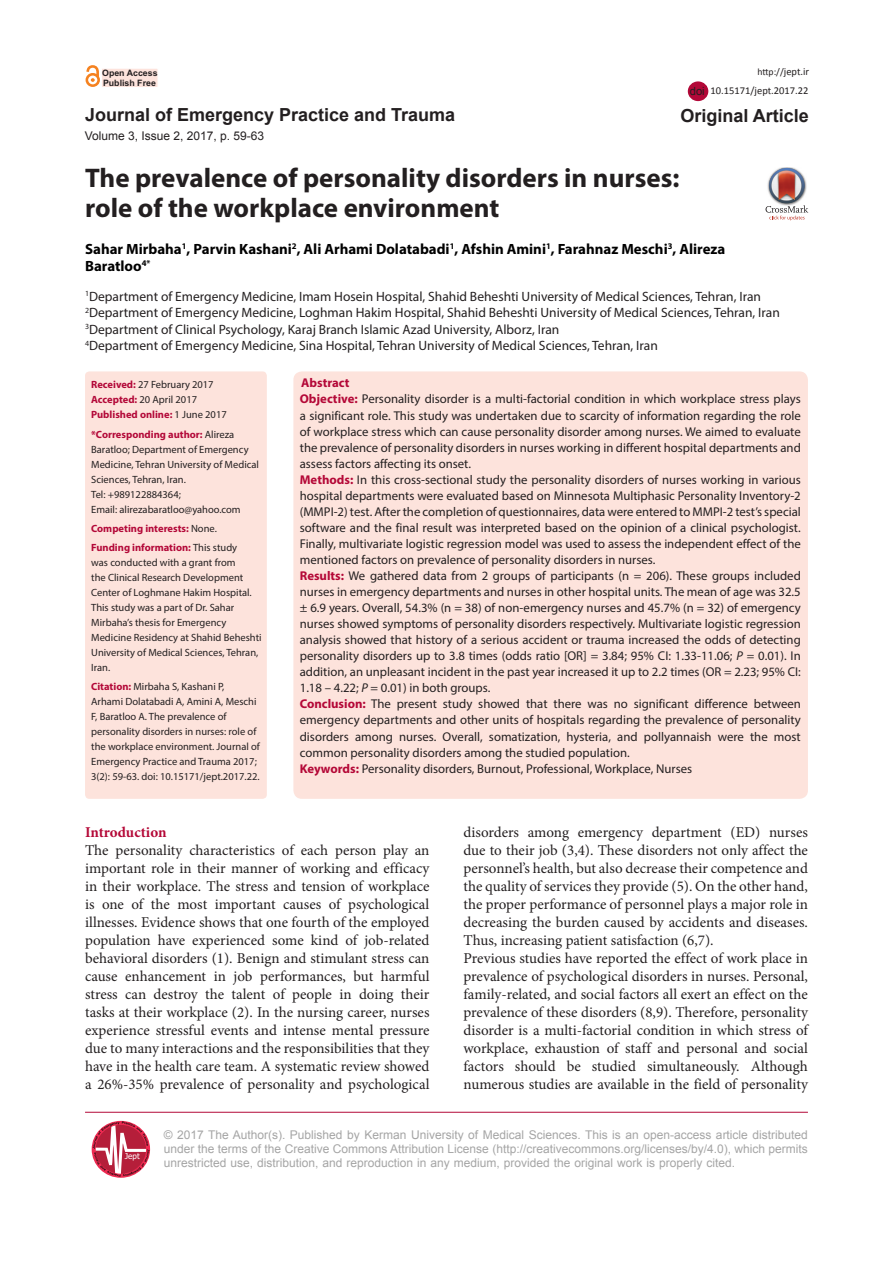
<style>
.page{position:relative;width:893px;height:1263px;background:#fff}
.page>*{position:absolute;margin:0;border:0;box-sizing:border-box;transform-origin:0 0}
.Pa3{font:700 27px/30px "Myriad Pro";color:#231f20}
.t1{font:700 18px "Arial";color:#231f20}
.t2{font:15px/18px "Minion Pro";color:#231f20;text-align:justify}
.t3{font:700 15px "Minion Pro";letter-spacing:-.005em;color:#b40837}
.t4{font:700 14.85px/17.9px "Myriad Pro";color:#000}
.t5{font:13.5px "Myriad Pro";color:#231f20}
.t6{font:12.75px/16px "Myriad Pro";color:#231f20;text-align:justify}
.t7{font:700 12.75px "Myriad Pro";color:#b30838}
.t8{font:12px/14.4px "Arial";color:#a5a5a5;text-align:justify}
.t9{font:12px "Arial";color:#231f20}
.t10{font:11.25px "Arial";color:#231f20}
.t11{font:10.5px/15px "Myriad Pro";color:#231f20}
.t12{font:700 10.5px "Myriad Pro";color:#b30838}
.t13{font:10.5px "Calibri";color:#231f20}
.t14{font:9.75px "Calibri";color:#231f20}
.t15{font:700 8.85px "Arial";color:#231f20}
.t16{font:8.1px "Tahoma";color:#fff}
.s1{font-size:10.5px}
.s2{font-weight:700;color:#b30838}
.s3{font-weight:400;color:#231f20}
.s4{font-weight:700;color:#b40837}
.s5{font-style:italic}
</style>
<div class="page">
<div style="left:85px;top:371px;width:182px;height:428px;background:#fde3dc;border-radius:4px"></div>
<div style="left:293px;top:371px;width:515px;height:428px;background:#fde3dc;border-radius:9px"></div>
<hr style="left:85px;top:1112px;width:723px;height:1px;background:#b30838">
<svg style="left:93px;top:1121px;width:57px;height:56px"></svg>
<div style="left:101px;top:68px;width:57px;height:19px;background:#fde3dc"></div>
<div style="left:101px;top:68px;width:57px;height:20px;border:1px solid #fff"></div>
<div style="left:86px;top:73px;width:14px;height:14px;border:3px solid #f58220;border-radius:50%"></div>
<svg style="left:85px;top:66px;width:15px;height:16px"></svg>
<div style="left:688px;top:81px;width:20px;height:20px;background:#b30838;border-radius:50%"></div>
<img style="left:781px;top:167px;width:13px;height:1px">
<svg style="left:765px;top:168px;width:43px;height:52px"></svg>
<p class="t15" style="left:102px;top:67px;width:57px">Open Access</p>
<p class="t14" style="left:757px;top:65px;width:53px">http://<span class="s1">jept.ir</span></p>
<p class="t15" style="left:103px;top:76px;width:54px">Publish Free</p>
<p class="t10" style="left:690px;top:84px;width:17px">doi</p>
<p class="t13" style="left:711px;top:84px;width:99px">10.15171/jept.2017.22</p>
<p class="t1" style="left:85px;top:102px;width:372px">Journal of Emergency Practice and Trauma</p>
<p class="t1" style="left:680px;top:104px;width:130px">Original Article</p>
<p class="t9" style="left:85px;top:127px;width:181px">Volume 3, Issue 2, 2017, p. 59-63</p>
<p class="Pa3" style="left:85px;top:162px;width:596px">The prevalence of personality disorders in nurses: role of the workplace environment</p>
<p class="t4" style="left:85px;top:239px;width:642px">Sahar Mirbaha<sup>1</sup>, Parvin Kashani<sup>2</sup>, Ali Arhami Dolatabadi<sup>1</sup>, Afshin Amini<sup>1</sup>, Farahnaz Meschi<sup>3</sup>, Alireza<br>Baratloo<sup>4*</sup></p>
<p class="t5" style="left:85px;top:288px;width:678px"><sup>1</sup>Department of Emergency Medicine, Imam Hosein Hospital, Shahid Beheshti University of Medical Sciences, Tehran, Iran</p>
<p class="t5" style="left:85px;top:304px;width:696px"><sup>2</sup>Department of Emergency Medicine, Loghman Hakim Hospital, Shahid Beheshti University of Medical Sciences, Tehran, Iran</p>
<p class="t5" style="left:85px;top:321px;width:476px"><sup>3</sup>Department of Clinical Psychology, Karaj Branch Islamic Azad University, Alborz, Iran</p>
<p class="t5" style="left:85px;top:337px;width:574px"><sup>4</sup>Department of Emergency Medicine, Sina Hospital, Tehran University of Medical Sciences, Tehran, Iran</p>
<p class="t11" style="left:91px;top:377px;width:124px"><span class="s2">Received:</span> 27 February 2017</p>
<p class="t11" style="left:91px;top:392px;width:107px"><span class="s2">Accepted:</span> 20 April 2017</p>
<p class="t12" style="left:91px;top:408px;width:137px">Published online: <span class="s3">1 June 2017</span></p>
<p class="t11" style="left:91px;top:426px;width:169px"><span class="s2">*Corresponding author:</span> Alireza Baratloo; Department of Emergency Medicine, Tehran University of Medical Sciences, Tehran, Iran.</p>
<p class="t11" style="left:91px;top:486px;width:151px">Tel: +989122884364;<br>Email: alirezabaratloo@yahoo.com</p>
<p class="t12" style="left:91px;top:521px;width:127px">Competing interests: <span class="s3">None.</span></p>
<p class="t11" style="left:91px;top:540px;width:172px"><span class="s2">Funding information:</span> This study<br>was conducted with a grant from<br>the Clinical Research Development<br>Center of Loghmane Hakim Hospital.<br>This study was a part of Dr. Sahar<br>Mirbaha’s thesis for Emergency<br>Medicine Residency at Shahid Beheshti<br>University of Medical Sciences, Tehran,<br>Iran.</p>
<p class="t11" style="left:91px;top:679px;width:170px"><span class="s2">Citation:</span> Mirbaha S, Kashani P,<br>Arhami Dolatabadi A, Amini A, Meschi F, Baratloo A. The prevalence of personality disorders in nurses: role of the workplace environment. Journal of Emergency Practice and Trauma 2017; 3(2): 59-63. doi: 10.15171/jept.2017.22.</p>
<p class="t7" style="left:301px;top:375px;width:50px">Abstract</p>
<p class="t6" style="left:300px;top:391px;width:503px"><span class="s4">Objective:</span> Personality disorder is a multi-factorial condition in which workplace stress plays a significant role. This study was undertaken due to scarcity of information regarding the role of workplace stress which can cause personality disorder among nurses. We aimed to evaluate the prevalence of personality disorders in nurses working in different hospital departments and assess factors affecting its onset.</p>
<p class="t6" style="left:300px;top:471px;width:503px"><span class="s4">Methods:</span> In this cross-sectional study the personality disorders of nurses working in various hospital departments were evaluated based on Minnesota Multiphasic Personality Inventory-2 (MMPI-2) test. After the completion of questionnaires, data were entered to MMPI-2 test’s special software and the final result was interpreted based on the opinion of a clinical psychologist.<br>Finally, multivariate logistic regression model was used to assess the independent effect of the mentioned factors on prevalence of personality disorders in nurses.</p>
<p class="t6" style="left:300px;top:567px;width:503px"><span class="s4">Results:</span> We gathered data from 2 groups of participants (n = 206). These groups included nurses in emergency departments and nurses in other hospital units. The mean of age was 32.5 ± 6.9 years. Overall, 54.3% (n = 38) of non-emergency nurses and 45.7% (n = 32) of emergency nurses showed symptoms of personality disorders respectively. Multivariate logistic regression analysis showed that history of a serious accident or trauma increased the odds of detecting personality disorders up to 3.8 times (odds ratio [OR] = 3.84; 95% CI: 1.33-11.06; <span class="s5">P</span> = 0.01). In addition, an unpleasant incident in the past year increased it up to 2.2 times (OR = 2.23; 95% CI:<br>1.18 – 4.22; <span class="s5">P</span> = 0.01) in both groups.</p>
<p class="t6" style="left:300px;top:696px;width:503px"><span class="s4">Conclusion:</span> The present study showed that there was no significant difference between emergency departments and other units of hospitals regarding the prevalence of personality disorders among nurses. Overall, somatization, hysteria, and pollyannaish were the most common personality disorders among the studied population.</p>
<p class="t6" style="left:300px;top:760px;width:394px"><span class="s4">Keywords:</span> Personality disorders, Burnout, Professional, Workplace, Nurses</p>
<p class="t3" style="left:85px;top:821px;width:83px">Introduction</p>
<p class="t2" style="left:85px;top:841px;width:346px">The personality characteristics of each person play an important role in their manner of working and efficacy in their workplace. The stress and tension of workplace is one of the most important causes of psychological illnesses. Evidence shows that one fourth of the employed population have experienced some kind of job-related behavioral disorders (1). Benign and stimulant stress can cause enhancement in job performances, but harmful stress can destroy the talent of people in doing their tasks at their workplace (2). In the nursing career, nurses experience stressful events and intense mental pressure due to many interactions and the responsibilities that they have in the health care team. A systematic review showed a 26%-35% prevalence of personality and psychological</p>
<p class="t2" style="left:463px;top:823px;width:346px">disorders among emergency department (ED) nurses due to their job (3,4). These disorders not only affect the personnel’s health, but also decrease their competence and the quality of services they provide (5). On the other hand, the proper performance of personnel plays a major role in decreasing the burden caused by accidents and diseases.<br>Thus, increasing patient satisfaction (6,7).</p>
<p class="t2" style="left:463px;top:949px;width:346px">Previous studies have reported the effect of work place in prevalence of psychological disorders in nurses. Personal, family-related, and social factors all exert an effect on the prevalence of these disorders (8,9). Therefore, personality disorder is a multi-factorial condition in which stress of workplace, exhaustion of staff and personal and social factors should be studied simultaneously. Although numerous studies are available in the field of personality</p>
<p class="t16" style="left:125px;top:1150px;width:16px">Jept</p>
<p class="t8" style="left:164px;top:1127px;width:646px">© 2017 The Author(s). Published by Kerman University of Medical Sciences. This is an open-access article distributed under the terms of the Creative Commons Attribution License (http://creativecommons.org/licenses/by/4.0), which permits unrestricted use, distribution, and reproduction in any medium, provided the original work is properly cited.</p>
</div>
